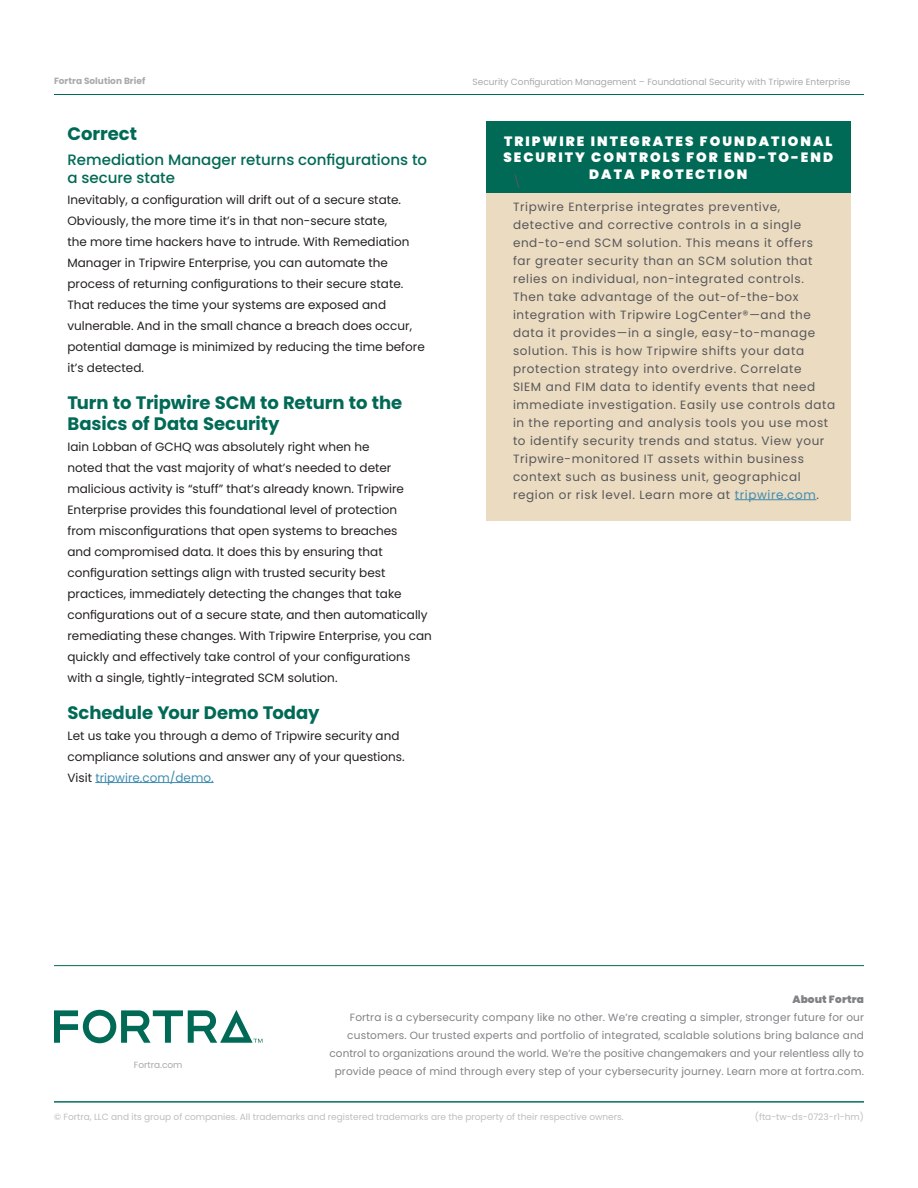
<style>
.page{position:relative;width:918px;height:1188px;background:#fff}
.page>*{position:absolute;margin:0;border:0;box-sizing:border-box;transform-origin:0 0}
.FTA_H1{font:700 18px/21px "Poppins";color:#006a56}
.FTA_H3{font:500 15px/18px "Poppins";color:#006a56}
.Interior_Sidebar_Hea{font:900 13.5px/16.2px "Poppins";letter-spacing:.15em;color:#fff;text-align:center}
.t1{font:12px/21px "Poppins";color:#231f20}
.Interior_Sidebar_Bod{font:12px/18px "Poppins";letter-spacing:.05em;color:#57585a}
.t2{font:10.5px/18px "Poppins";letter-spacing:.015em;color:#808285;text-align:right}
.t3{font:900 10.5px "Poppins";letter-spacing:.015em;color:#808285}
.FTA_Footer_-___Part{font:9px "Poppins";color:#bebebe}
.t4{font:9px "Poppins";color:#a9a9a9}
.t5{font:700 9px "Poppins";color:#a9a9a9}
.s1{color:#408daf}
</style>
<div class="page">
<hr style="left:54px;top:94px;width:810px;height:1px;background:#006a56">
<hr style="left:54px;top:1101px;width:810px;height:1px;background:#006a56">
<hr style="left:54px;top:965px;width:810px;height:1px;background:#006a56">
<svg style="left:54px;top:1010px;width:208px;height:33px"></svg>
<hr style="left:95px;top:782px;width:119px;height:1px;background:#408daf">
<div style="left:486px;top:122px;width:364px;height:399px;background:#ebdbc1"></div>
<div style="left:486px;top:122px;width:364px;height:71px;background:#006a56"></div>
<hr style="left:735px;top:499px;width:81px;height:1px;background:#408daf">
<p class="t5" style="left:54px;top:75px;width:93px">Fortra Solution Brief</p>
<p class="t4" style="left:473px;top:76px;width:379px">Security Configuration Management – Foundational Security with Tripwire Enterprise</p>
<p class="FTA_H1" style="left:68px;top:124px;width:71px">Correct</p>
<p class="FTA_H3" style="left:68px;top:151px;width:361px">Remediation Manager returns configurations to a secure state</p>
<p class="t1" style="left:68px;top:190px;width:359px">Inevitably, a configuration will drift out of a secure state.<br>Obviously, the more time it’s in that non-secure state,<br>the more time hackers have to intrude. With Remediation Manager in Tripwire Enterprise, you can automate the process of returning configurations to their secure state.<br>That reduces the time your systems are exposed and vulnerable. And in the small chance a breach does occur, potential damage is minimized by reducing the time before it’s detected.</p>
<p class="FTA_H1" style="left:68px;top:392px;width:336px">Turn to Tripwire SCM to Return to the<br>Basics of Data Security</p>
<p class="t1" style="left:68px;top:436px;width:366px">Iain Lobban of GCHQ was absolutely right when he<br>noted that the vast majority of what’s needed to deter malicious activity is “stuff” that’s already known. Tripwire Enterprise provides this foundational level of protection<br>from misconfigurations that open systems to breaches<br>and compromised data. It does this by ensuring that configuration settings align with trusted security best practices, immediately detecting the changes that take configurations out of a secure state, and then automatically remediating these changes. With Tripwire Enterprise, you can quickly and effectively take control of your configurations with a single, tightly-integrated SCM solution.</p>
<p class="FTA_H1" style="left:68px;top:702px;width:254px">Schedule Your Demo Today</p>
<p class="t1" style="left:68px;top:725px;width:339px">Let us take you through a demo of Tripwire security and compliance solutions and answer any of your questions.<br>Visit <span class="s1">tripwire.com/demo.</span></p>
<p class="Interior_Sidebar_Hea" style="left:503px;top:133px;width:331px">TRIPWIRE INTEGRATES FOUNDATIONAL<br>SECURITY CONTROLS FOR END-TO-END<br>DATA PROTECTION</p>
<p class="Interior_Sidebar_Bod" style="left:513px;top:173px;width:9px">\</p>
<p class="Interior_Sidebar_Bod" style="left:513px;top:198px;width:324px">Tripwire Enterprise integrates preventive, detective and corrective controls in a single end-to-end SCM solution. This means it offers<br>far greater security than an SCM solution that relies on individual, non-integrated controls.<br>Then take advantage of the out-of-the-box integration with Tripwire LogCenter®—and the data it provides—in a single, easy-to-manage solution. This is how Tripwire shifts your data protection strategy into overdrive. Correlate<br>SIEM and FIM data to identify events that need immediate investigation. Easily use controls data in the reporting and analysis tools you use most to identify security trends and status. View your Tripwire-monitored IT assets within business context such as business unit, geographical region or risk level. Learn more at <span class="s1">tripwire.com</span>.</p>
<p class="t4" style="left:134px;top:1060px;width:50px">Fortra.com</p>
<p class="t3" style="left:792px;top:993px;width:73px">About Fortra</p>
<p class="t2" style="left:330px;top:1009px;width:536px">Fortra is a cybersecurity company like no other. We’re creating a simpler, stronger future for our customers. Our trusted experts and portfolio of integrated, scalable solutions bring balance and control to organizations around the world. We’re the positive changemakers and your relentless ally to provide peace of mind through every step of your cybersecurity journey. Learn more at fortra.com.</p>
<p class="FTA_Footer_-___Part" style="left:54px;top:1112px;width:571px">© Fortra, LLC and its group of companies. All trademarks and registered trademarks are the property of their respective owners.</p>
<p class="FTA_Footer_-___Part" style="left:755px;top:1112px;width:111px">(fta-tw-ds-0723-r1-hm)</p>
</div>
